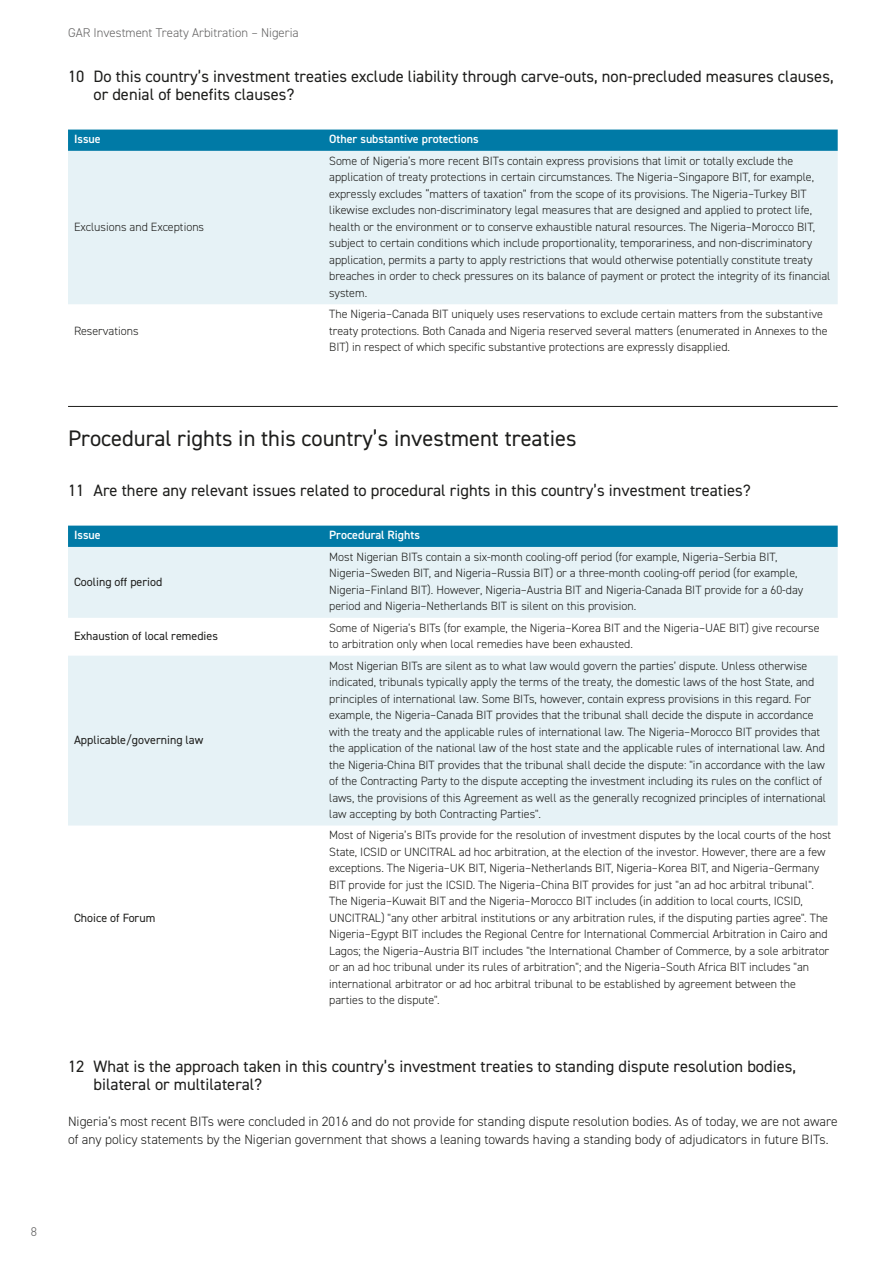
<style>
.page{position:relative;width:893px;height:1263px;background:#fff}
.page>*{position:absolute;margin:0;border:0;box-sizing:border-box;transform-origin:0 0}
.t1{font:22.5px "DIN2014";color:#1d1d1b}
.t2{font:16.5px/18px "DIN2014";color:#1d1d1b}
.t3{font:300 13.5px/18px "DIN2014";color:#1d1d1b}
.t4{font:300 12.75px "DIN2014";color:#646363}
.t5{font:300 12px/16.5px "DIN2014";color:#1d1d1b}
.t6{font:12px "DIN2014";color:#1d1d1b}
.t7{font:600 12px "DIN2014";color:#fff}
</style>
<div class="page">
<hr style="left:68px;top:406px;width:770px;height:1px;background:#1d1d1b">
<div style="left:68px;top:130px;width:770px;height:21px;background:#007aa6"></div>
<div style="left:68px;top:151px;width:770px;height:153px;background:#e6f2f6"></div>
<div style="left:68px;top:526px;width:770px;height:21px;background:#007aa6"></div>
<svg style="left:68px;top:547px;width:770px;height:278px;background:#e9f3f7"></svg>
<p class="t4" style="left:31px;top:1223px;width:8px">8</p>
<p class="t4" style="left:68px;top:25px;width:232px">GAR Investment Treaty Arbitration – Nigeria</p>
<h2 class="t2" style="left:94px;top:67px;width:741px;text-indent:-26px">10 Do this country’s investment treaties exclude liability through carve-outs, non-precluded measures clauses, or denial of benefits clauses?</h2>
<p class="t7" style="left:74px;top:131px;width:28px">Issue</p>
<p class="t7" style="left:329px;top:131px;width:151px">Other substantive protections</p>
<p class="t5" style="left:74px;top:218px;width:132px">Exclusions and Exceptions</p>
<p class="t5" style="left:74px;top:322px;width:66px">Reservations</p>
<p class="t5" style="left:329px;top:152px;width:503px">Some of Nigeria’s more recent BITs contain express provisions that limit or totally exclude the application of treaty protections in certain circumstances. The Nigeria–Singapore BIT, for example, expressly excludes “matters of taxation” from the scope of its provisions. The Nigeria–Turkey BIT likewise excludes non-discriminatory legal measures that are designed and applied to protect life, health or the environment or to conserve exhaustible natural resources. The Nigeria–Morocco BIT, subject to certain conditions which include proportionality, temporariness, and non-discriminatory application, permits a party to apply restrictions that would otherwise potentially constitute treaty breaches in order to check pressures on its balance of payment or protect the integrity of its financial system.</p>
<p class="t5" style="left:329px;top:306px;width:500px">The Nigeria–Canada BIT uniquely uses reservations to exclude certain matters from the substantive treaty protections. Both Canada and Nigeria reserved several matters (enumerated in Annexes to the<br>BIT) in respect of which specific substantive protections are expressly disapplied.</p>
<h1 class="t1" style="left:68px;top:424px;width:510px">Procedural rights in this country’s investment treaties</h1>
<h2 class="t2" style="left:68px;top:481px;width:684px">11 Are there any relevant issues related to procedural rights in this country’s investment treaties?</h2>
<p class="t7" style="left:74px;top:527px;width:28px">Issue</p>
<p class="t7" style="left:329px;top:527px;width:92px">Procedural Rights</p>
<p class="t6" style="left:74px;top:574px;width:90px">Cooling off period</p>
<p class="t5" style="left:329px;top:548px;width:476px">Most Nigerian BITs contain a six-month cooling-off period (for example, Nigeria–Serbia BIT, Nigeria–Sweden BIT, and Nigeria–Russia BIT) or a three-month cooling-off period (for example, Nigeria–Finland BIT). However, Nigeria–Austria BIT and Nigeria-Canada BIT provide for a 60-day period and Nigeria–Netherlands BIT is silent on this provision.</p>
<p class="t6" style="left:74px;top:628px;width:145px">Exhaustion of local remedies</p>
<p class="t5" style="left:329px;top:619px;width:492px">Some of Nigeria’s BITs (for example, the Nigeria–Korea BIT and the Nigeria–UAE BIT) give recourse to arbitration only when local remedies have been exhausted.</p>
<p class="t6" style="left:74px;top:732px;width:131px">Applicable/governing law</p>
<p class="t6" style="left:74px;top:910px;width:83px">Choice of Forum</p>
<p class="t5" style="left:329px;top:657px;width:498px">Most Nigerian BITs are silent as to what law would govern the parties’ dispute. Unless otherwise indicated, tribunals typically apply the terms of the treaty, the domestic laws of the host State, and principles of international law. Some BITs, however, contain express provisions in this regard. For example, the Nigeria–Canada BIT provides that the tribunal shall decide the dispute in accordance with the treaty and the applicable rules of international law. The Nigeria–Morocco BIT provides that the application of the national law of the host state and the applicable rules of international law. And the Nigeria-China BIT provides that the tribunal shall decide the dispute: "in accordance with the law of the Contracting Party to the dispute accepting the investment including its rules on the conflict of laws, the provisions of this Agreement as well as the generally recognized principles of international law accepting by both Contracting Parties".</p>
<p class="t5" style="left:329px;top:827px;width:504px">Most of Nigeria’s BITs provide for the resolution of investment disputes by the local courts of the host State, ICSID or UNCITRAL ad hoc arbitration, at the election of the investor. However, there are a few exceptions. The Nigeria–UK BIT, Nigeria–Netherlands BIT, Nigeria–Korea BIT, and Nigeria–Germany BIT provide for just the ICSID. The Nigeria–China BIT provides for just "an ad hoc arbitral tribunal".<br>The Nigeria–Kuwait BIT and the Nigeria–Morocco BIT includes (in addition to local courts, ICSID, UNCITRAL) "any other arbitral institutions or any arbitration rules, if the disputing parties agree". The Nigeria–Egypt BIT includes the Regional Centre for International Commercial Arbitration in Cairo and Lagos; the Nigeria–Austria BIT includes "the International Chamber of Commerce, by a sole arbitrator or an ad hoc tribunal under its rules of arbitration"; and the Nigeria–South Africa BIT includes "an international arbitrator or ad hoc arbitral tribunal to be established by agreement between the parties to the dispute".</p>
<h2 class="t2" style="left:94px;top:1057px;width:704px;text-indent:-26px">12 What is the approach taken in this country’s investment treaties to standing dispute resolution bodies, bilateral or multilateral?</h2>
<p class="t3" style="left:68px;top:1112px;width:771px">Nigeria’s most recent BITs were concluded in 2016 and do not provide for standing dispute resolution bodies. As of today, we are not aware of any policy statements by the Nigerian government that shows a leaning towards having a standing body of adjudicators in future BITs.</p>
</div>
